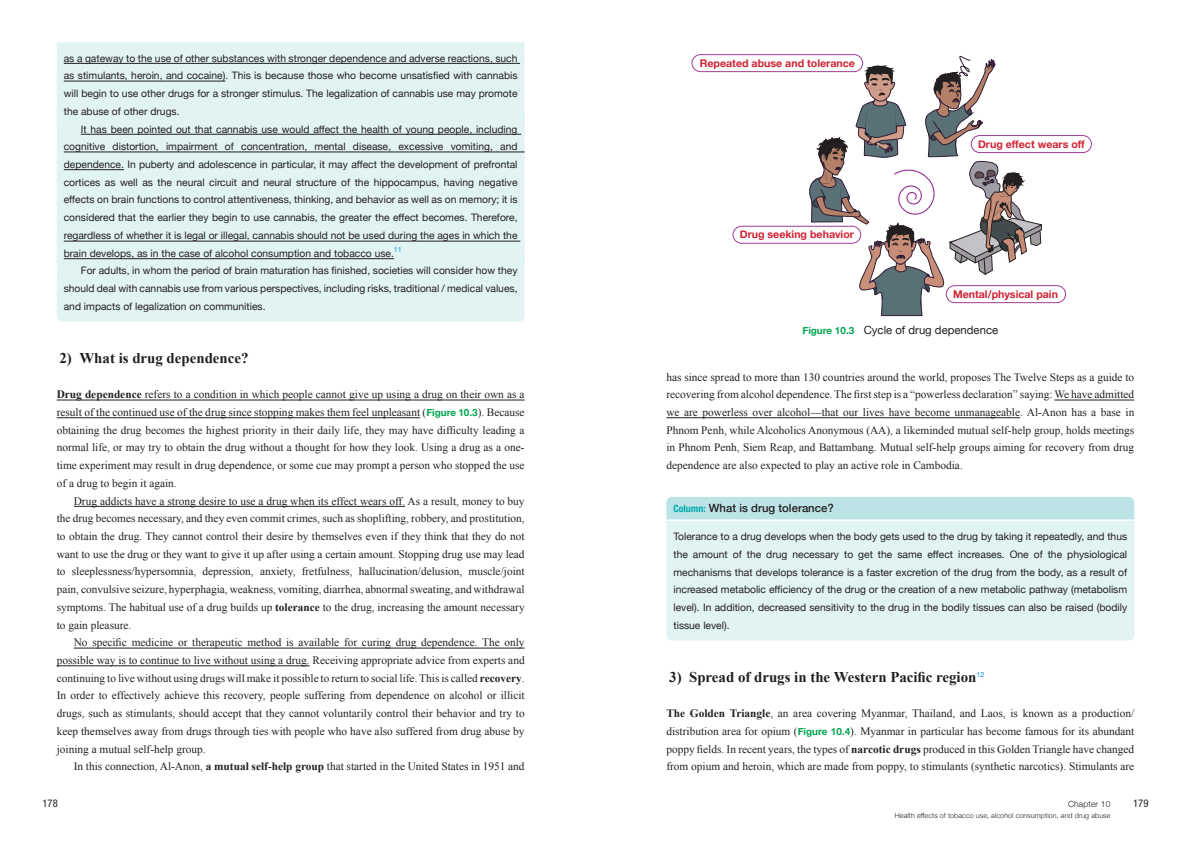
<style>
.page{position:relative;width:1191px;height:842px;background:#fff}
.page>*{position:absolute;margin:0;border:0;box-sizing:border-box;transform-origin:0 0}
.t1{font:700 14.9px "Times New Roman";color:#231f20}
.t2{font:11.3px/17.7px "Times New Roman";color:#231f20;text-align:justify}
.t3{font:11.3px "Helvetica Neue";color:#231f20}
.t4{font:500 11.3px "Helvetica Neue";color:#231f20}
.t5{font:700 10.6px "Helvetica Neue";color:#d12233}
.t6{font:condensed 10.6px "Helvetica Neue LT Std";color:#231f20}
.t7{font:10.3px/17.7px "Helvetica Neue";color:#231f20;text-align:justify}
.t8{font:300 8.5px "Helvetica Neue";letter-spacing:.015em;color:#231f20}
.t9{font:300 7.1px "Helvetica Neue";letter-spacing:.015em;color:#231f20}
.s1{font-weight:700;font-size:9.9px;color:#00a54f}
.s2{font-weight:700}
.s3{font-family:"Helvetica Neue";font-weight:700;font-size:9.9px;color:#00a54f}
.s4{font-weight:700;font-stretch:condensed;font-size:9.9px;color:#00aaad}
</style>
<div class="page">
<hr style="left:1054px;top:400px;width:80px;height:1px;background:#231f20">
<hr style="left:666px;top:418px;width:354px;height:1px;background:#231f20">
<div style="left:666px;top:497px;width:468px;height:22px;background:#bce3e5"></div>
<div style="left:666px;top:521px;width:468px;height:120px;background:#e2f3f4"></div>
<div style="left:57px;top:42px;width:467px;height:71px;background:#e2f3f4"></div>
<hr style="left:64px;top:63px;width:456px;height:1px;background:#231f20">
<hr style="left:64px;top:81px;width:161px;height:1px;background:#231f20">
<div style="left:57px;top:113px;width:467px;height:142px;background:#e2f3f4"></div>
<hr style="left:81px;top:134px;width:440px;height:1px;background:#231f20">
<hr style="left:64px;top:152px;width:460px;height:1px;background:#231f20">
<hr style="left:64px;top:169px;width:60px;height:1px;background:#231f20">
<div style="left:57px;top:255px;width:467px;height:67px;background:#e2f3f4"></div>
<hr style="left:57px;top:400px;width:467px;height:1px;background:#231f20">
<hr style="left:57px;top:418px;width:363px;height:1px;background:#231f20">
<hr style="left:74px;top:506px;width:331px;height:1px;background:#231f20">
<hr style="left:74px;top:648px;width:450px;height:1px;background:#231f20">
<hr style="left:57px;top:666px;width:252px;height:1px;background:#231f20">
<hr style="left:64px;top:241px;width:456px;height:1px;background:#231f20">
<hr style="left:64px;top:258px;width:330px;height:1px;background:#231f20">
<svg style="left:806px;top:54px;width:236px;height:262px"></svg>
<div style="left:946px;top:286px;width:119px;height:17px;background:#fff;border-radius:9px"></div>
<div style="left:945px;top:285px;width:121px;height:18px;border:1px solid #a13d96;border-radius:9px"></div>
<div style="left:971px;top:136px;width:120px;height:17px;background:#fff;border-radius:9px"></div>
<div style="left:970px;top:135px;width:122px;height:18px;border:1px solid #a13d96;border-radius:9px"></div>
<div style="left:733px;top:226px;width:127px;height:17px;background:#fff;border-radius:9px"></div>
<div style="left:732px;top:226px;width:129px;height:18px;border:1px solid #a13d96;border-radius:9px"></div>
<div style="left:692px;top:55px;width:170px;height:17px;background:#fff;border-radius:9px"></div>
<div style="left:691px;top:54px;width:172px;height:18px;border:1px solid #a13d96;border-radius:9px"></div>
<p class="t7" style="left:64px;top:50px;width:455px">as a gateway to the use of other substances with stronger dependence and adverse reactions, such as stimulants, heroin, and cocaine). This is because those who become unsatisfied with cannabis will begin to use other drugs for a stronger stimulus. The legalization of cannabis use may promote the abuse of other drugs.</p>
<p class="t7" style="left:64px;top:121px;width:455px;text-indent:17px">It has been pointed out that cannabis use would affect the health of young people, including cognitive distortion, impairment of concentration, mental disease, excessive vomiting, and dependence. In puberty and adolescence in particular, it may affect the development of prefrontal cortices as well as the neural circuit and neural structure of the hippocampus, having negative effects on brain functions to control attentiveness, thinking, and behavior as well as on memory; it is considered that the earlier they begin to use cannabis, the greater the effect becomes. Therefore, regardless of whether it is legal or illegal, cannabis should not be used during the ages in which the brain develops, as in the case of alcohol consumption and tobacco use.<sup>11</sup></p>
<p class="t7" style="left:64px;top:262px;width:455px;text-indent:17px">For adults, in whom the period of brain maturation has finished, societies will consider how they should deal with cannabis use from various perspectives, including risks, traditional / medical values, and impacts of legalization on communities.</p>
<p class="t5" style="left:700px;top:55px;width:157px">Repeated abuse and tolerance</p>
<p class="t5" style="left:740px;top:226px;width:116px">Drug seeking behavior</p>
<p class="t5" style="left:978px;top:135px;width:108px">Drug effect wears off</p>
<p class="t5" style="left:953px;top:286px;width:106px">Mental/physical pain</p>
<p class="t3" style="left:802px;top:322px;width:197px"><span class="s1">Figure 10.3</span> Cycle of drug dependence</p>
<h1 class="t1" style="left:60px;top:348px;width:190px">2) What is drug dependence?</h1>
<p class="t2" style="left:57px;top:385px;width:469px"><span class="s2">Drug dependence</span> refers to a condition in which people cannot give up using a drug on their own as a result of the continued use of the drug since stopping makes them feel unpleasant (<span class="s3">Figure 10.3</span>). Because obtaining the drug becomes the highest priority in their daily life, they may have difficulty leading a normal life, or may try to obtain the drug without a thought for how they look. Using a drug as a one&shy;time experiment may result in drug dependence, or some cue may prompt a person who stopped the use of a drug to begin it again.</p>
<p class="t2" style="left:57px;top:492px;width:469px;text-indent:17px">Drug addicts have a strong desire to use a drug when its effect wears off. As a result, money to buy the drug becomes necessary, and they even commit crimes, such as shoplifting, robbery, and prostitution, to obtain the drug. They cannot control their desire by themselves even if they think that they do not want to use the drug or they want to give it up after using a certain amount. Stopping drug use may lead to sleeplessness/hypersomnia, depression, anxiety, fretfulness, hallucination/delusion, muscle/joint pain, convulsive seizure, hyperphagia, weakness, vomiting, diarrhea, abnormal sweating, and withdrawal symptoms. The habitual use of a drug builds up <span class="s2">tolerance</span> to the drug, increasing the amount necessary to gain pleasure.</p>
<p class="t2" style="left:57px;top:633px;width:469px;text-indent:17px">No specific medicine or therapeutic method is available for curing drug dependence. The only possible way is to continue to live without using a drug. Receiving appropriate advice from experts and continuing to live without using drugs will make it possible to return to social life.This is called <span class="s2">recovery</span>.<br>In order to effectively achieve this recovery, people suffering from dependence on alcohol or illicit drugs, such as stimulants, should accept that they cannot voluntarily control their behavior and try to keep themselves away from drugs through ties with people who have also suffered from drug abuse by joining a mutual self-help group.</p>
<p class="t2" style="left:74px;top:757px;width:452px">In this connection, Al-Anon, <span class="s2">a mutual self-help group</span> that started in the United States in 1951 and</p>
<p class="t6" style="left:43px;top:797px;width:17px">178</p>
<p class="t8" style="left:1068px;top:797px;width:44px">Chapter 10</p>
<p class="t6" style="left:1133px;top:797px;width:17px">179</p>
<p class="t9" style="left:895px;top:810px;width:217px">Health effects of tobacco use, alcohol consumption, and drug abuse</p>
<p class="t2" style="left:666px;top:368px;width:469px">has since spread to more than 130 countries around the world, proposes The Twelve Steps as a guide to recovering from alcohol dependence. The first step is a “powerless declaration” saying:We have admitted we are powerless over alcohol—that our lives have become unmanageable. Al-Anon has a base in Phnom Penh, while Alcoholics Anonymous (AA), a likeminded mutual self-help group, holds meetings in Phnom Penh, Siem Reap, and Battambang. Mutual self-help groups aiming for recovery from drug dependence are also expected to play an active role in Cambodia.</p>
<p class="t4" style="left:673px;top:499px;width:162px"><span class="s4">Column:</span> What is drug tolerance?</p>
<p class="t7" style="left:673px;top:528px;width:455px">Tolerance to a drug develops when the body gets used to the drug by taking it repeatedly, and thus the amount of the drug necessary to get the same effect increases. One of the physiological mechanisms that develops tolerance is a faster excretion of the drug from the body, as a result of increased metabolic efficiency of the drug or the creation of a new metabolic pathway (metabolism level). In addition, decreased sensitivity to the drug in the bodily tissues can also be raised (bodily tissue level).</p>
<h1 class="t1" style="left:669px;top:666px;width:317px">3) Spread of drugs in the Western Pacific region<sup>12</sup></h1>
<p class="t2" style="left:666px;top:704px;width:469px"><span class="s2">The Golden Triangle</span>, an area covering Myanmar, Thailand, and Laos, is known as a production/ distribution area for opium (<span class="s3">Figure 10.4</span>). Myanmar in particular has become famous for its abundant poppy fields. In recent years, the types of <span class="s2">narcotic drugs</span> produced in this Golden Triangle have changed from opium and heroin, which are made from poppy, to stimulants (synthetic narcotics). Stimulants are</p>
</div>
